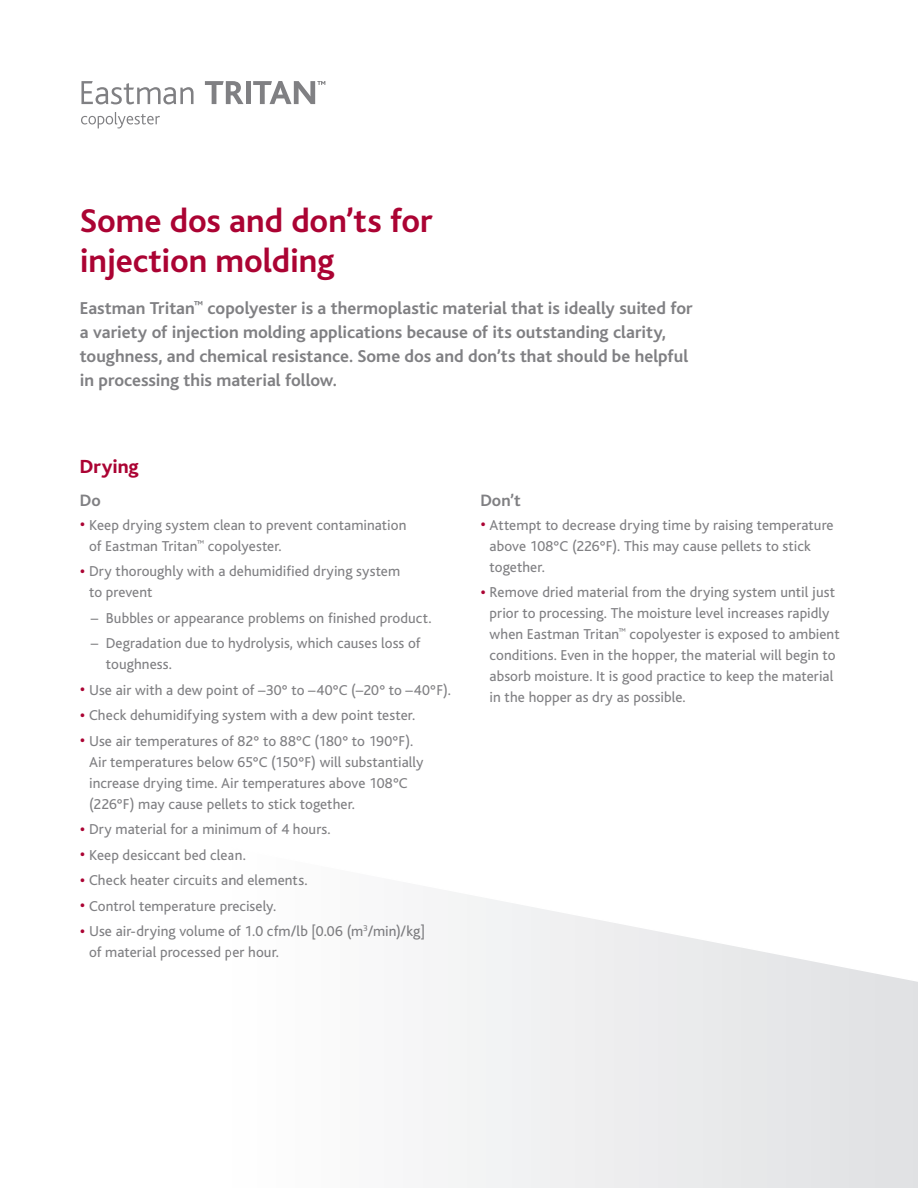
<style>
.page{position:relative;width:918px;height:1188px;background:#fff}
.page>*{position:absolute;margin:0;border:0;box-sizing:border-box;transform-origin:0 0}
.t1{font:700 34.5px/40.5px "Bliss";letter-spacing:-.005em;color:#ab0333}
.head{font:800 19.8px "Bliss";color:#ab0333}
.intro_paragraph{font:700 18px/24px "Bliss";color:#808083}
.subhead{font:700 17.25px "Bliss";color:#808083}
.body_copy__running_b{font:15px/21px "Bliss";letter-spacing:.005em;color:#808083}
.s1{font-size:18px;color:#ab0333}
</style>
<div class="page">
<svg style="left:448px;top:891px;width:470px;height:297px"></svg>
<svg style="left:81px;top:81px;width:113px;height:23px"></svg>
<svg style="left:205px;top:81px;width:39px;height:23px"></svg>
<div style="left:246px;top:81px;width:5px;height:23px;background:#808083"></div>
<svg style="left:253px;top:81px;width:72px;height:23px"></svg>
<svg style="left:81px;top:112px;width:79px;height:16px"></svg>
<p class="t1" style="left:80px;top:201px;width:354px">Some dos and don’ts for injection molding</p>
<p class="intro_paragraph" style="left:80px;top:296px;width:614px">Eastman Tritan<sup>™</sup> copolyester is a thermoplastic material that is ideally suited for a variety of injection molding applications because of its outstanding clarity, toughness, and chemical resistance. Some dos and don’ts that should be helpful in processing this material follow.</p>
<p class="head" style="left:80px;top:456px;width:60px">Drying</p>
<p class="subhead" style="left:80px;top:491px;width:22px">Do</p>
<p class="body_copy__running_b" style="left:89px;top:515px;width:319px;text-indent:-9px"><span class="s1">•</span> Keep drying system clean to prevent contamination of Eastman Tritan<sup>™</sup> copolyester.</p>
<p class="body_copy__running_b" style="left:89px;top:561px;width:313px;text-indent:-9px"><span class="s1">•</span> Dry thoroughly with a dehumidified drying system to prevent</p>
<p class="body_copy__running_b" style="left:91px;top:608px;width:342px">– Bubbles or appearance problems on finished product.</p>
<p class="body_copy__running_b" style="left:106px;top:633px;width:316px;text-indent:-15px">– Degradation due to hydrolysis, which causes loss of toughness.</p>
<p class="body_copy__running_b" style="left:80px;top:680px;width:373px"><span class="s1">•</span> Use air with a dew point of –30° to –40°C (–20° to –40°F).</p>
<p class="body_copy__running_b" style="left:80px;top:705px;width:337px"><span class="s1">•</span> Check dehumidifying system with a dew point tester.</p>
<p class="body_copy__running_b" style="left:89px;top:731px;width:336px;text-indent:-9px"><span class="s1">•</span> Use air temperatures of 82° to 88°C (180° to 190°F).<br>Air temperatures below 65°C (150°F) will substantially increase drying time. Air temperatures above 108°C (226°F) may cause pellets to stick together.</p>
<p class="body_copy__running_b" style="left:80px;top:819px;width:252px"><span class="s1">•</span> Dry material for a minimum of 4 hours.</p>
<p class="body_copy__running_b" style="left:80px;top:845px;width:167px"><span class="s1">•</span> Keep desiccant bed clean.</p>
<p class="body_copy__running_b" style="left:80px;top:870px;width:229px"><span class="s1">•</span> Check heater circuits and elements.</p>
<p class="body_copy__running_b" style="left:80px;top:896px;width:198px"><span class="s1">•</span> Control temperature precisely.</p>
<p class="body_copy__running_b" style="left:89px;top:921px;width:338px;text-indent:-9px"><span class="s1">•</span> Use air-drying volume of 1.0 cfm/lb [0.06 (m<sup>3</sup>/min)/kg] of material processed per hour.</p>
<p class="subhead" style="left:480px;top:491px;width:42px">Don’t</p>
<p class="body_copy__running_b" style="left:490px;top:515px;width:346px;text-indent:-9px"><span class="s1">•</span> Attempt to decrease drying time by raising temperature above 108°C (226°F). This may cause pellets to stick together.</p>
<p class="body_copy__running_b" style="left:490px;top:582px;width:352px;text-indent:-9px"><span class="s1">•</span> Remove dried material from the drying system until just prior to processing. The moisture level increases rapidly when Eastman Tritan<sup>™</sup> copolyester is exposed to ambient conditions. Even in the hopper, the material will begin to absorb moisture. It is good practice to keep the material in the hopper as dry as possible.</p>
</div>
